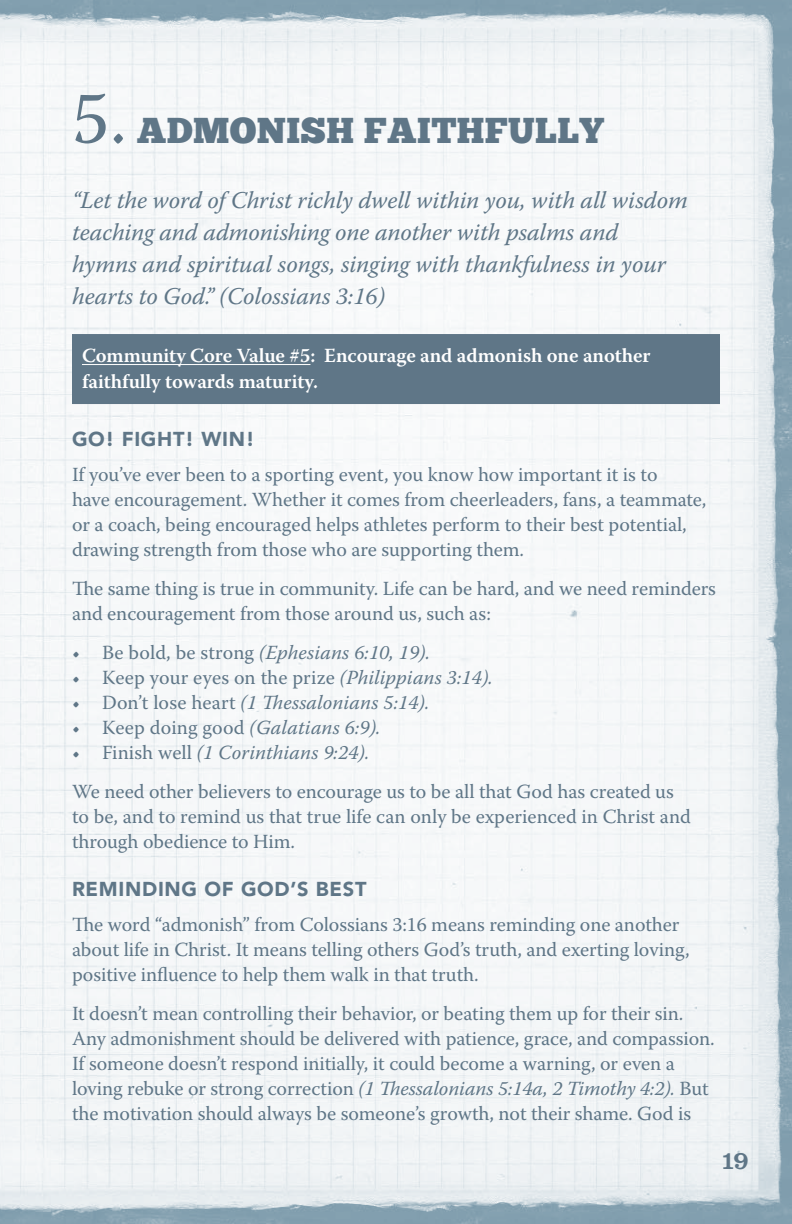
<style>
.page{position:relative;width:792px;height:1224px;background:#fff}
.page>*{position:absolute;margin:0;border:0;box-sizing:border-box;transform-origin:0 0}
.t1{font:36px "Chunk Five";letter-spacing:.01em;color:#5f7687}
.t2{font:26px "Clarendon LT Std";color:#5f7687}
.t3{font:italic 24px/32px "Warnock Pro";letter-spacing:-.005em;color:#5f7687}
.t4{font:20px/25px "Warnock Pro";letter-spacing:-.005em;color:#5f7687}
.t5{font:italic 20px "Warnock Pro";letter-spacing:.005em;color:#5f7687}
.t6{font:600 20px/26px "Warnock Pro";letter-spacing:-.005em;color:#fff}
.t7{font:900 20px "Avenir LT Std";letter-spacing:.035em;color:#5f7687}
.s1{font-family:"Warnock Pro";font-size:74px}
.s2{font-style:normal}
.s3{font-style:italic}
</style>
<div class="page">
<img style="left:0;top:0;width:792px;height:1224px">
<div style="left:72px;top:334px;width:648px;height:36px;background:#5f7687"></div>
<hr style="left:82px;top:364px;width:228px;height:1px;background:#fff">
<div style="left:72px;top:368px;width:648px;height:36px;background:#5f7687"></div>
<h1 class="t1" style="left:72px;top:113px;width:533px"><span class="s1">5.</span> ADMONISH FAITHFULLY</h1>
<p class="t3" style="left:72px;top:184px;width:617px">“Let the word of Christ richly dwell within you, with all wisdom teaching and admonishing one another with psalms and hymns and spiritual songs, singing with thankfulness in your hearts to God.” (Colossians 3:16)</p>
<p class="t6" style="left:82px;top:342px;width:570px">Community Core Value #5: Encourage and admonish one another faithfully towards maturity.</p>
<p class="t7" style="left:72px;top:427px;width:184px">GO! FIGHT! WIN!</p>
<p class="t4" style="left:72px;top:462px;width:636px">If you’ve ever been to a sporting event, you know how important it is to<br>have encouragement. Whether it comes from cheerleaders, fans, a teammate, or a coach, being encouraged helps athletes perform to their best potential, drawing strength from those who are supporting them.</p>
<p class="t4" style="left:72px;top:576px;width:646px">The same thing is true in community. Life can be hard, and we need reminders and encouragement from those around us, such as:</p>
<p class="t5" style="left:72px;top:640px;width:360px"><span class="s2">• Be bold, be strong</span> (Ephesians 6:10, 19).</p>
<p class="t4" style="left:72px;top:665px;width:422px">• Keep your eyes on the prize <span class="s3">(Philippians 3:14).</span></p>
<p class="t5" style="left:72px;top:690px;width:359px"><span class="s2">• Don’t lose heart</span> (1 Thessalonians 5:14).</p>
<p class="t5" style="left:72px;top:715px;width:310px"><span class="s2">• Keep doing good</span> (Galatians 6:9).</p>
<p class="t4" style="left:72px;top:733px;width:603px;line-height:39px">• Finish well <span class="s3">(1 Corinthians 9:24).<br></span>We need other believers to encourage us to be all that God has created us</p>
<p class="t4" style="left:72px;top:804px;width:621px">to be, and to remind us that true life can only be experienced in Christ and through obedience to Him.</p>
<p class="t7" style="left:72px;top:877px;width:296px">REMINDING OF GOD’S BEST</p>
<p class="t4" style="left:72px;top:912px;width:619px">The word “admonish” from Colossians 3:16 means reminding one another about life in Christ. It means telling others God’s truth, and exerting loving, positive influence to help them walk in that truth.</p>
<p class="t4" style="left:72px;top:1001px;width:644px">It doesn’t mean controlling their behavior, or beating them up for their sin.<br>Any admonishment should be delivered with patience, grace, and compassion.<br>If someone doesn’t respond initially, it could become a warning, or even a loving rebuke or strong correction <span class="s3">(1 Thessalonians 5:14a, 2 Timothy 4:2).</span> But the motivation should always be someone’s growth, not their shame. God is</p>
<h2 class="t2" style="left:720px;top:1145px;width:31px">19</h2>
</div>
